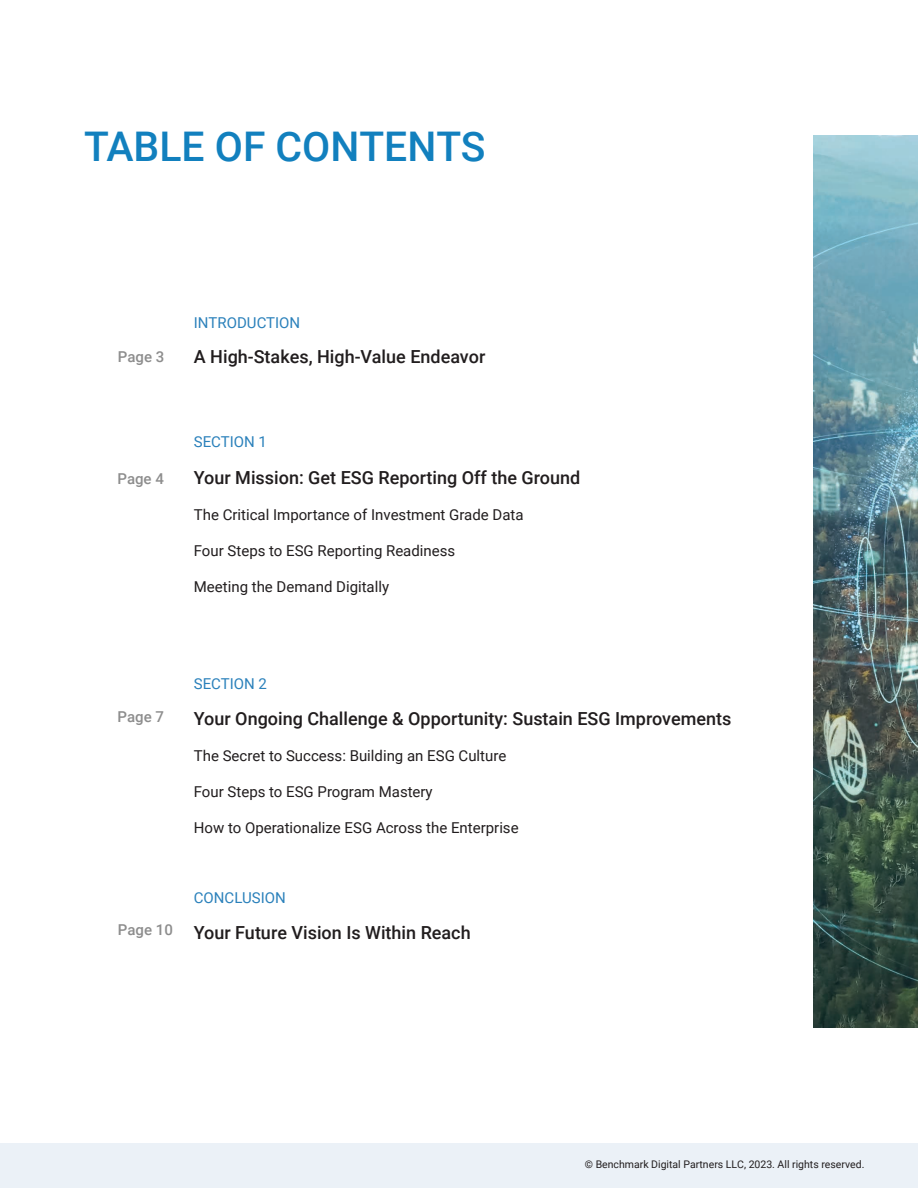
<style>
.page{position:relative;width:918px;height:1188px;background:#fff}
.page>*{position:absolute;margin:0;border:0;box-sizing:border-box;transform-origin:0 0}
.t1{font:500 40.8px "Roboto";color:#1280be}
.t2{font:500 18px "Roboto";color:#211d1e}
.t3{font:15px "Roboto";color:#211d1e}
.t4{font:15px "Roboto";color:#2b81bb}
.t5{font:500 15px "Roboto";color:#8d8d8d}
.t6{font:10.5px "Roboto";color:#211d1e}
</style>
<div class="page">
<div style="left:0;top:1143px;width:918px;height:45px;background:#ebf1f7"></div>
<img style="left:813px;top:135px;width:105px;height:893px">
<h1 class="t1" style="left:84px;top:117px;width:403px">TABLE OF CONTENTS</h1>
<p class="t5" style="left:118px;top:346px;width:48px">Page 3</p>
<p class="t5" style="left:118px;top:468px;width:48px">Page 4</p>
<p class="t4" style="left:194px;top:312px;width:108px">INTRODUCTION</p>
<p class="t2" style="left:194px;top:344px;width:293px">A High-Stakes, High-Value Endeavor</p>
<p class="t4" style="left:194px;top:431px;width:75px">SECTION 1</p>
<p class="t2" style="left:194px;top:465px;width:388px">Your Mission: Get ESG Reporting Off the Ground</p>
<p class="t3" style="left:194px;top:504px;width:331px">The Critical Importance of Investment Grade Data</p>
<p class="t3" style="left:194px;top:540px;width:263px">Four Steps to ESG Reporting Readiness</p>
<p class="t3" style="left:194px;top:576px;width:197px">Meeting the Demand Digitally</p>
<p class="t5" style="left:118px;top:707px;width:48px">Page 7</p>
<p class="t4" style="left:194px;top:674px;width:75px">SECTION 2</p>
<p class="t2" style="left:194px;top:706px;width:539px">Your Ongoing Challenge &amp; Opportunity: Sustain ESG Improvements</p>
<p class="t3" style="left:194px;top:745px;width:314px">The Secret to Success: Building an ESG Culture</p>
<p class="t3" style="left:194px;top:781px;width:240px">Four Steps to ESG Program Mastery</p>
<p class="t3" style="left:194px;top:817px;width:326px">How to Operationalize ESG Across the Enterprise</p>
<p class="t5" style="left:118px;top:919px;width:56px">Page 10</p>
<p class="t4" style="left:194px;top:887px;width:93px">CONCLUSION</p>
<p class="t2" style="left:194px;top:920px;width:278px">Your Future Vision Is Within Reach</p>
<p class="t6" style="left:585px;top:1157px;width:281px">© Benchmark Digital Partners LLC, 2023. All rights reserved.</p>
</div>
